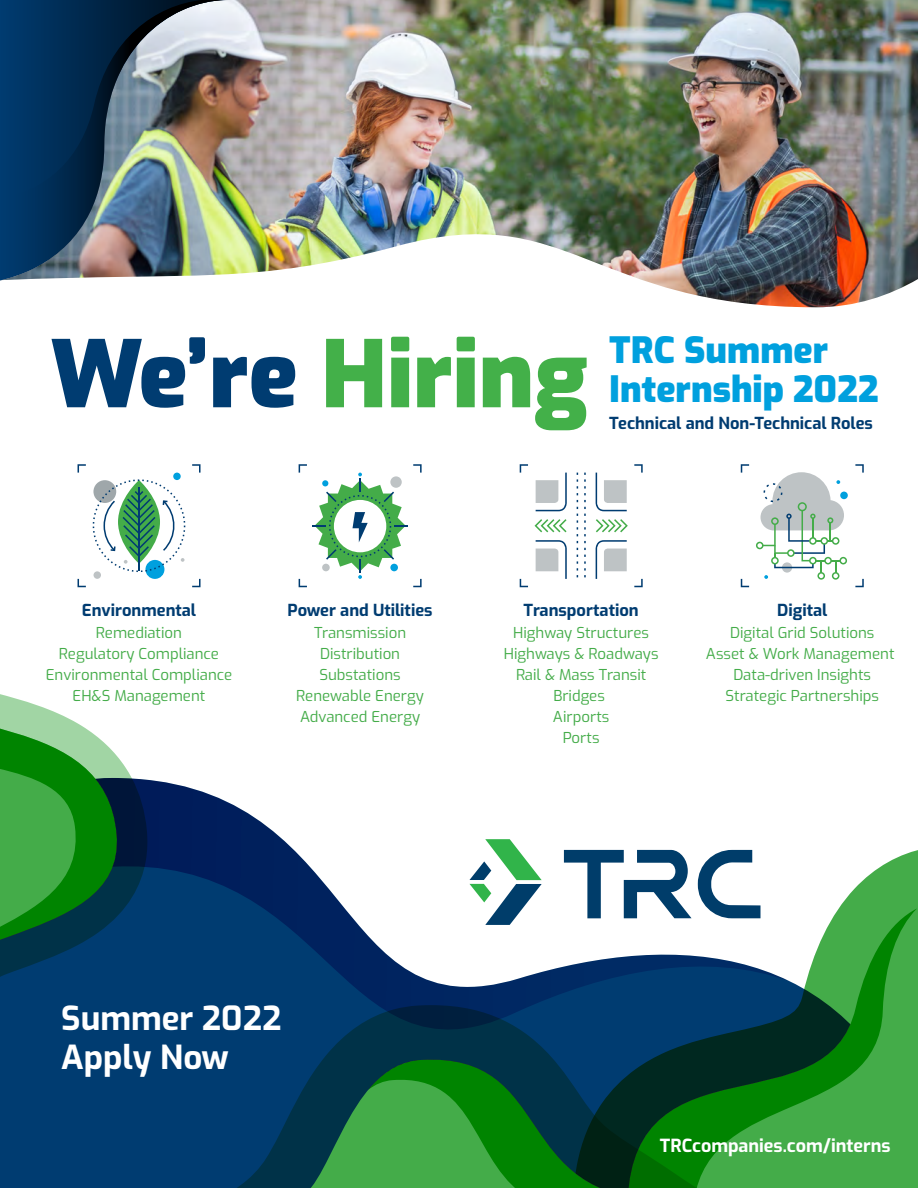
<style>
.page{position:relative;width:918px;height:1188px;background:#fff}
.page>*{position:absolute;margin:0;border:0;box-sizing:border-box;transform-origin:0 0}
.t1{font:900 92.1px "Exo";color:#43b049}
.t2{font:900 36px/39px "Exo";color:#00a0de}
.t3{font:700 33px/39px "Exo";color:#fff}
.t4{font:700 18px "Exo";color:#fff}
.t5{font:700 16.5px "Exo";color:#003c71}
.t6{font:15px/21px "Exo";color:#44ac49;text-align:center}
.s1{color:#003c71}
</style>
<div class="page">
<img style="left:0;top:0;width:918px;height:307px">
<div style="left:0;top:1029px;width:216px;height:159px;background:#003c71"></div>
<svg style="left:147px;top:779px;width:426px;height:250px"></svg>
<svg style="left:573px;top:849px;width:345px;height:156px"></svg>
<svg style="left:692px;top:893px;width:226px;height:295px;fill:#44ac49"></svg>
<svg style="left:628px;top:908px;width:289px;height:280px;fill:#44ac49"></svg>
<svg style="left:216px;top:1005px;width:504px;height:183px;background:#003f56"></svg>
<svg style="left:292px;top:1052px;width:374px;height:136px;background:#0f4f4d"></svg>
<svg style="left:368px;top:1060px;width:298px;height:128px;background:#146b2e"></svg>
<svg style="left:0;top:770px;width:147px;height:301px;background:#043868"></svg>
<svg style="left:117px;top:756px;width:10px;height:283px;background:#0e3b5f"></svg>
<svg style="left:0;top:694px;width:117px;height:345px;background:#308057"></svg>
<img style="left:0;top:0;width:228px;height:280px">
<svg style="left:299px;top:464px;width:8px;height:9px"></svg>
<svg style="left:299px;top:579px;width:8px;height:8px"></svg>
<svg style="left:413px;top:579px;width:9px;height:8px"></svg>
<svg style="left:413px;top:464px;width:9px;height:9px"></svg>
<svg style="left:313px;top:473px;width:94px;height:106px"></svg>
<div style="left:322px;top:564px;width:8px;height:7px;background:#bec3c5;border-radius:50%"></div>
<div style="left:390px;top:564px;width:8px;height:7px;background:#00a0de;border-radius:50%"></div>
<div style="left:390px;top:476px;width:12px;height:12px;background:#bec3c5;border-radius:50%"></div>
<svg style="left:741px;top:464px;width:8px;height:9px"></svg>
<svg style="left:741px;top:579px;width:8px;height:8px"></svg>
<svg style="left:855px;top:579px;width:9px;height:8px"></svg>
<svg style="left:855px;top:464px;width:9px;height:9px"></svg>
<svg style="left:756px;top:472px;width:91px;height:108px"></svg>
<svg style="left:520px;top:464px;width:8px;height:9px"></svg>
<svg style="left:520px;top:579px;width:8px;height:8px"></svg>
<svg style="left:634px;top:579px;width:9px;height:8px"></svg>
<svg style="left:634px;top:464px;width:9px;height:9px"></svg>
<svg style="left:577px;top:473px;width:1px;height:104px"></svg>
<svg style="left:584px;top:473px;width:2px;height:104px"></svg>
<svg style="left:536px;top:473px;width:31px;height:38px"></svg>
<svg style="left:596px;top:473px;width:31px;height:38px"></svg>
<svg style="left:596px;top:540px;width:31px;height:39px"></svg>
<svg style="left:536px;top:540px;width:31px;height:39px"></svg>
<svg style="left:596px;top:519px;width:32px;height:13px"></svg>
<svg style="left:535px;top:519px;width:32px;height:13px"></svg>
<svg style="left:78px;top:464px;width:8px;height:9px"></svg>
<svg style="left:78px;top:579px;width:8px;height:8px"></svg>
<svg style="left:192px;top:579px;width:9px;height:8px"></svg>
<svg style="left:192px;top:464px;width:9px;height:9px"></svg>
<div style="left:145px;top:560px;width:19px;height:19px;background:#00a0de;border-radius:50%"></div>
<div style="left:173px;top:473px;width:8px;height:7px;background:#00a0de;border-radius:50%"></div>
<div style="left:94px;top:571px;width:7px;height:8px;background:#bec3c5;border-radius:50%"></div>
<svg style="left:93px;top:479px;width:92px;height:93px"></svg>
<svg style="left:470px;top:839px;width:72px;height:86px"></svg>
<svg style="left:698px;top:850px;width:63px;height:68px"></svg>
<svg style="left:564px;top:850px;width:128px;height:68px"></svg>
<h1 class="t1" style="left:51px;top:303px;width:538px"><span class="s1">We’re</span> Hiring</h1>
<h2 class="t2" style="left:609px;top:328px;width:271px">TRC Summer<br>Internship 2022</h2>
<p class="t5" style="left:609px;top:411px;width:265px">Technical and Non-Technical Roles</p>
<p class="t5" style="left:82px;top:597px;width:116px">Environmental</p>
<p class="t6" style="left:46px;top:622px;width:188px">Remediation<br>Regulatory Compliance<br>Environmental Compliance<br>EH&amp;S Management</p>
<p class="t5" style="left:288px;top:597px;width:146px">Power and Utilities</p>
<p class="t6" style="left:296px;top:622px;width:129px">Transmission<br>Distribution<br>Substations<br>Renewable Energy<br>Advanced Energy</p>
<p class="t5" style="left:524px;top:597px;width:117px">Transportation</p>
<p class="t6" style="left:504px;top:622px;width:156px">Highway Structures<br>Highways &amp; Roadways<br>Rail &amp; Mass Transit<br>Bridges<br>Airports<br>Ports</p>
<p class="t5" style="left:777px;top:597px;width:52px">Digital</p>
<p class="t6" style="left:706px;top:622px;width:190px">Digital Grid Solutions<br>Asset &amp; Work Management<br>Data-driven Insights<br>Strategic Partnerships</p>
<h3 class="t3" style="left:61px;top:996px;width:222px">Summer 2022<br>Apply Now</h3>
<p class="t4" style="left:660px;top:1132px;width:232px">TRCcompanies.com/interns</p>
</div>
